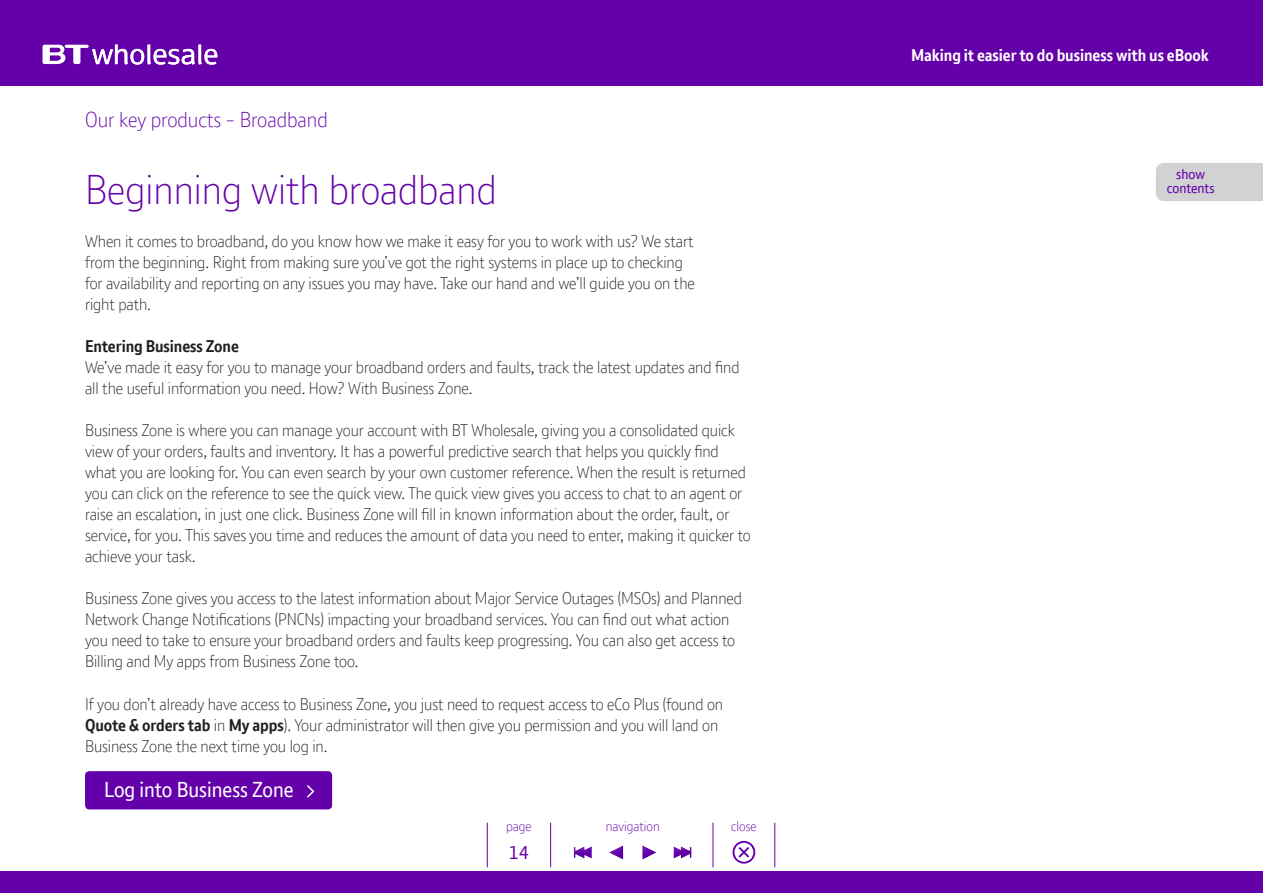
<style>
.page{position:relative;width:1263px;height:893px;background:#fff}
.page>*{position:absolute;margin:0;border:0;box-sizing:border-box;transform-origin:0 0}
.t1{font:300 40.5px "BT Font";color:#6400aa}
.t2{font:300 21px "BT Font";color:#6400aa}
.t3{font:21px "BT Font";color:#fff}
.t4{font:18px "BT Font";color:#6400aa}
.t5{font:300 16.5px/21px "BT Font";letter-spacing:-.005em;color:#231f20}
.t6{font:700 16.5px "BT Font";letter-spacing:-.005em;color:#fff}
.t7{font:700 16.5px "BT Font";letter-spacing:-.005em;color:#231f20}
.t8{font:13.8px/13.8px "BT Font";color:#6400aa;text-align:center}
.t9{font:300 13.5px "BT Font";color:#6400aa}
.s1{font-weight:700}
</style>
<div class="page">
<div style="left:85px;top:771px;width:247px;height:38px;background:#6400aa;border-radius:4px"></div>
<svg style="left:307px;top:785px;width:8px;height:13px"></svg>
<div style="left:0;top:872px;width:1263px;height:21px;background:#6400aa"></div>
<div style="left:0;top:0;width:1263px;height:85px;background:#6400aa"></div>
<svg style="left:43px;top:45px;width:174px;height:20px"></svg>
<svg style="left:732px;top:841px;width:24px;height:23px"></svg>
<div style="left:668px;top:844px;width:31px;height:22px;background:#103d8c;opacity:.75"></div>
<div style="left:568px;top:844px;width:31px;height:22px;background:#103d8c;opacity:.75"></div>
<div style="left:636px;top:848px;width:27px;height:19px;background:#103d8c;opacity:.75"></div>
<div style="left:605px;top:843px;width:27px;height:24px;background:#103d8c;opacity:.75"></div>
<hr style="left:713px;top:823px;width:1px;height:44px;background:#6400aa">
<hr style="left:487px;top:823px;width:1px;height:44px;background:#6400aa">
<hr style="left:774px;top:823px;width:1px;height:44px;background:#6400aa">
<hr style="left:550px;top:823px;width:1px;height:44px;background:#6400aa">
<div style="left:1156px;top:163px;width:107px;height:38px;background:#d1d2d4"></div>
<p class="t2" style="left:85px;top:106px;width:244px">Our key products - Broadband</p>
<h1 class="t1" style="left:85px;top:164px;width:413px">Beginning with broadband</h1>
<p class="t5" style="left:85px;top:230px;width:611px">When it comes to broadband, do you know how we make it easy for you to work with us? We start from the beginning. Right from making sure you’ve got the right systems in place up to checking for availability and reporting on any issues you may have. Take our hand and we’ll guide you on the right path.</p>
<p class="t7" style="left:85px;top:335px;width:155px">Entering Business Zone</p>
<p class="t5" style="left:85px;top:356px;width:656px">We’ve made it easy for you to manage your broadband orders and faults, track the latest updates and find all the useful information you need. How? With Business Zone.</p>
<p class="t5" style="left:85px;top:419px;width:667px">Business Zone is where you can manage your account with BT Wholesale, giving you a consolidated quick view of your orders, faults and inventory. It has a powerful predictive search that helps you quickly find what you are looking for. You can even search by your own customer reference. When the result is returned you can click on the reference to see the quick view. The quick view gives you access to chat to an agent or raise an escalation, in just one click. Business Zone will fill in known information about the order, fault, or service, for you. This saves you time and reduces the amount of data you need to enter, making it quicker to achieve your task.</p>
<p class="t5" style="left:85px;top:588px;width:658px">Business Zone gives you access to the latest information about Major Service Outages (MSOs) and Planned Network Change Notifications (PNCNs) impacting your broadband services. You can find out what action you need to take to ensure your broadband orders and faults keep progressing. You can also get access to Billing and My apps from Business Zone too.</p>
<p class="t5" style="left:85px;top:693px;width:639px">If you don’t already have access to Business Zone, you just need to request access to eCo Plus (found on<br><span class="s1">Quote &amp; orders tab</span> in <span class="s1">My apps</span>). Your administrator will then give you permission and you will land on<br>Business Zone the next time you log in.</p>
<p class="t3" style="left:104px;top:776px;width:191px">Log into Business Zone</p>
<p class="t9" style="left:506px;top:818px;width:27px">page</p>
<p class="t9" style="left:606px;top:818px;width:56px">navigation</p>
<p class="t9" style="left:731px;top:818px;width:27px">close</p>
<p class="t4" style="left:508px;top:841px;width:22px">14</p>
<p class="t6" style="left:911px;top:44px;width:299px">Making it easier to do business with us eBook</p>
<p class="t8" style="left:1167px;top:167px;width:49px">show contents</p>
</div>
